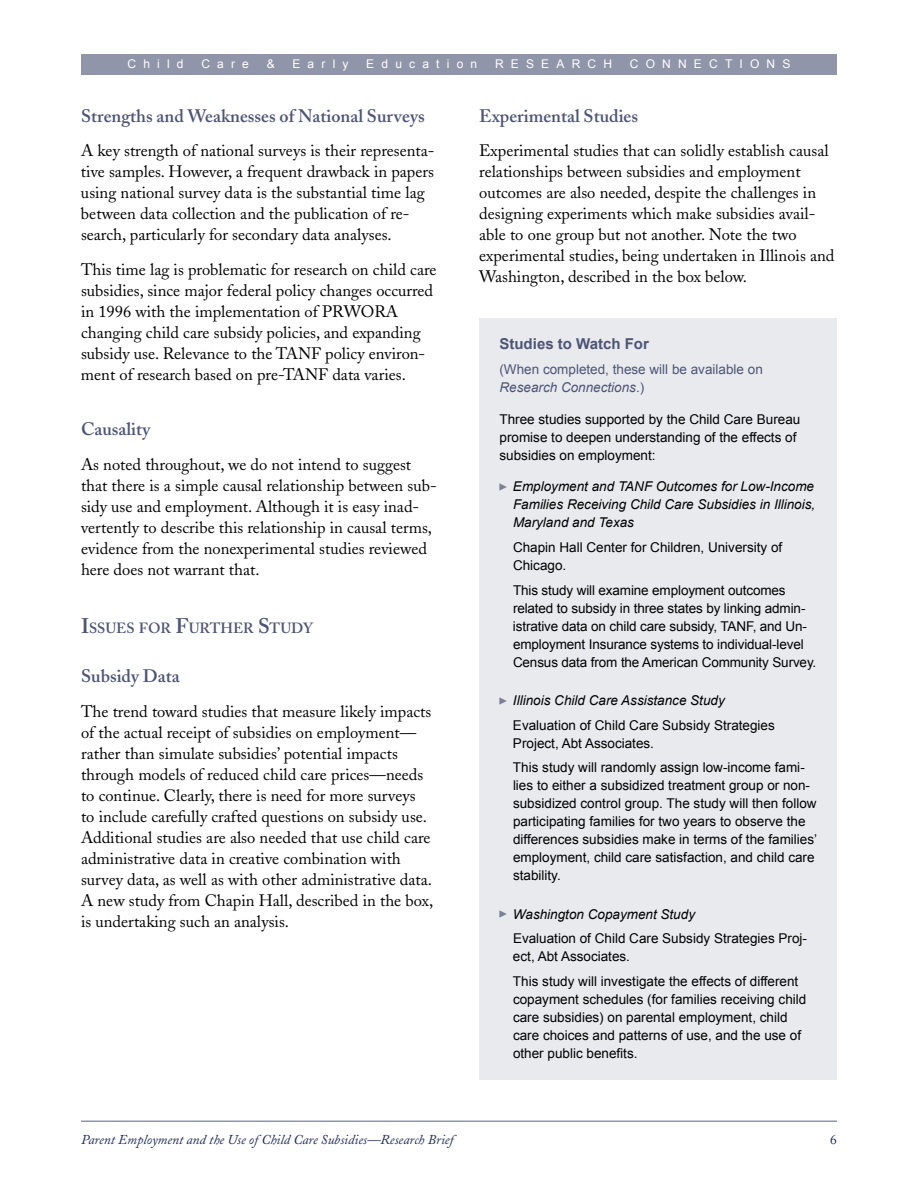
<style>
.page{position:relative;width:918px;height:1188px;background:#fff}
.page>*{position:absolute;margin:0;border:0;box-sizing:border-box;transform-origin:0 0}
.t1{font:600 18px "Adobe Caslon";color:#4d5575}
.t2{font:16.5px/21px "Adobe Caslon";color:#000}
.t3{font:700 15px "Arial";color:#4d5575}
.t4{font:600 14.7px "Adobe Caslon";color:#4d5575}
.t5{font:13.5px/18px "Arial";color:#000}
.t6{font:italic 13.5px/18px "Arial";color:#000;text-align:justify}
.t7{font:italic 13.5px "Adobe Caslon";color:#202b53}
.t8{font:13.5px/18px "Arial";color:#4d5575}
.t9{font:13.5px "Adobe Caslon";color:#202b53}
.t10{font:12px "Arial";letter-spacing:.6em;color:#fff}
.s1{font-size:21px}
.s2{font-style:italic}
</style>
<div class="page">
<hr style="left:81px;top:1120px;width:756px;height:2px;background:#9095a9">
<div style="left:81px;top:54px;width:756px;height:20px;background:#9095a9"></div>
<div style="left:479px;top:318px;width:358px;height:762px;background:#e9eaee"></div>
<p class="t10" style="left:127px;top:58px;width:58px">Child</p>
<p class="t10" style="left:201px;top:58px;width:49px">Care</p>
<p class="t10" style="left:267px;top:58px;width:10px">&amp;</p>
<p class="t10" style="left:292px;top:58px;width:58px">Early</p>
<p class="t10" style="left:366px;top:58px;width:112px">Education</p>
<p class="t10" style="left:495px;top:58px;width:119px">RESEARCH</p>
<p class="t10" style="left:630px;top:58px;width:162px">CONNECTIONS</p>
<p class="t1" style="left:81px;top:105px;width:345px">Strengths and Weaknesses of National Surveys</p>
<p class="t2" style="left:81px;top:141px;width:355px">A key strength of national surveys is their representa&shy;tive samples. However, a frequent drawback in papers using national survey data is the substantial time lag between data collection and the publication of re&shy;search, particularly for secondary data analyses.</p>
<p class="t2" style="left:81px;top:259px;width:357px">This time lag is problematic for research on child care subsidies, since major federal policy changes occurred in 1996 with the implementation of PRWORA changing child care subsidy policies, and expanding subsidy use. Relevance to the TANF policy environ&shy;ment of research based on pre-TANF data varies.</p>
<p class="t1" style="left:81px;top:419px;width:71px">Causality</p>
<p class="t2" style="left:81px;top:454px;width:357px">As noted throughout, we do not intend to suggest that there is a simple causal relationship between sub&shy;sidy use and employment. Although it is easy inad&shy;vertently to describe this relationship in causal terms, evidence from the nonexperimental studies reviewed here does not warrant that.</p>
<p class="t4" style="left:81px;top:620px;width:234px"><span class="s1">I</span>SSUES FOR <span class="s1">F</span>URTHER <span class="s1">S</span>TUDY</p>
<p class="t1" style="left:81px;top:665px;width:100px">Subsidy Data</p>
<p class="t2" style="left:81px;top:701px;width:354px">The trend toward studies that measure likely impacts of the actual receipt of subsidies on employment— rather than simulate subsidies’ potential impacts through models of reduced child care prices—needs to continue. Clearly, there is need for more surveys to include carefully crafted questions on subsidy use.<br>Additional studies are also needed that use child care administrative data in creative combination with survey data, as well as with other administrative data.<br>A new study from Chapin Hall, described in the box, is undertaking such an analysis.</p>
<p class="t1" style="left:479px;top:105px;width:160px">Experimental Studies</p>
<p class="t2" style="left:479px;top:141px;width:357px">Experimental studies that can solidly establish causal relationships between subsidies and employment outcomes are also needed, despite the challenges in designing experiments which make subsidies avail&shy;able to one group but not another. Note the two experimental studies, being undertaken in Illinois and Washington, described in the box below.</p>
<p class="t3" style="left:500px;top:336px;width:151px">Studies to Watch For</p>
<p class="t8" style="left:500px;top:360px;width:265px">(When completed, these will be available on<br><span class="s2">Research Connections</span>.)</p>
<p class="t5" style="left:500px;top:410px;width:302px">Three studies supported by the Child Care Bureau promise to deepen understanding of the effects of subsidies on employment:</p>
<p class="t6" style="left:513px;top:477px;width:304px">Employment and TANF Outcomes for Low-Income Families Receiving Child Care Subsidies in Illinois, Maryland and Texas</p>
<p class="t5" style="left:513px;top:538px;width:271px">Chapin Hall Center for Children, University of<br>Chicago.</p>
<p class="t5" style="left:513px;top:581px;width:305px">This study will examine employment outcomes related to subsidy in three states by linking admin&shy;istrative data on child care subsidy, TANF, and Un&shy;employment Insurance systems to individual-level Census data from the American Community Survey.</p>
<p class="t6" style="left:513px;top:691px;width:213px">Illinois Child Care Assistance Study</p>
<p class="t5" style="left:513px;top:716px;width:263px">Evaluation of Child Care Subsidy Strategies<br>Project, Abt Associates.</p>
<p class="t5" style="left:513px;top:759px;width:306px">This study will randomly assign low-income fami&shy;lies to either a subsidized treatment group or non&shy;subsidized control group. The study will then follow participating families for two years to observe the differences subsidies make in terms of the families’ employment, child care satisfaction, and child care stability.</p>
<p class="t6" style="left:513px;top:905px;width:184px">Washington Copayment Study</p>
<p class="t5" style="left:513px;top:930px;width:296px">Evaluation of Child Care Subsidy Strategies Proj&shy;ect, Abt Associates.</p>
<p class="t5" style="left:513px;top:972px;width:295px">This study will investigate the effects of different copayment schedules (for families receiving child care subsidies) on parental employment, child care choices and patterns of use, and the use of other public benefits.</p>
<p class="t7" style="left:81px;top:1132px;width:374px">Parent Employment and the Use of Child Care Subsidies—Research Brief</p>
<p class="t9" style="left:830px;top:1132px;width:8px">6</p>
</div>
